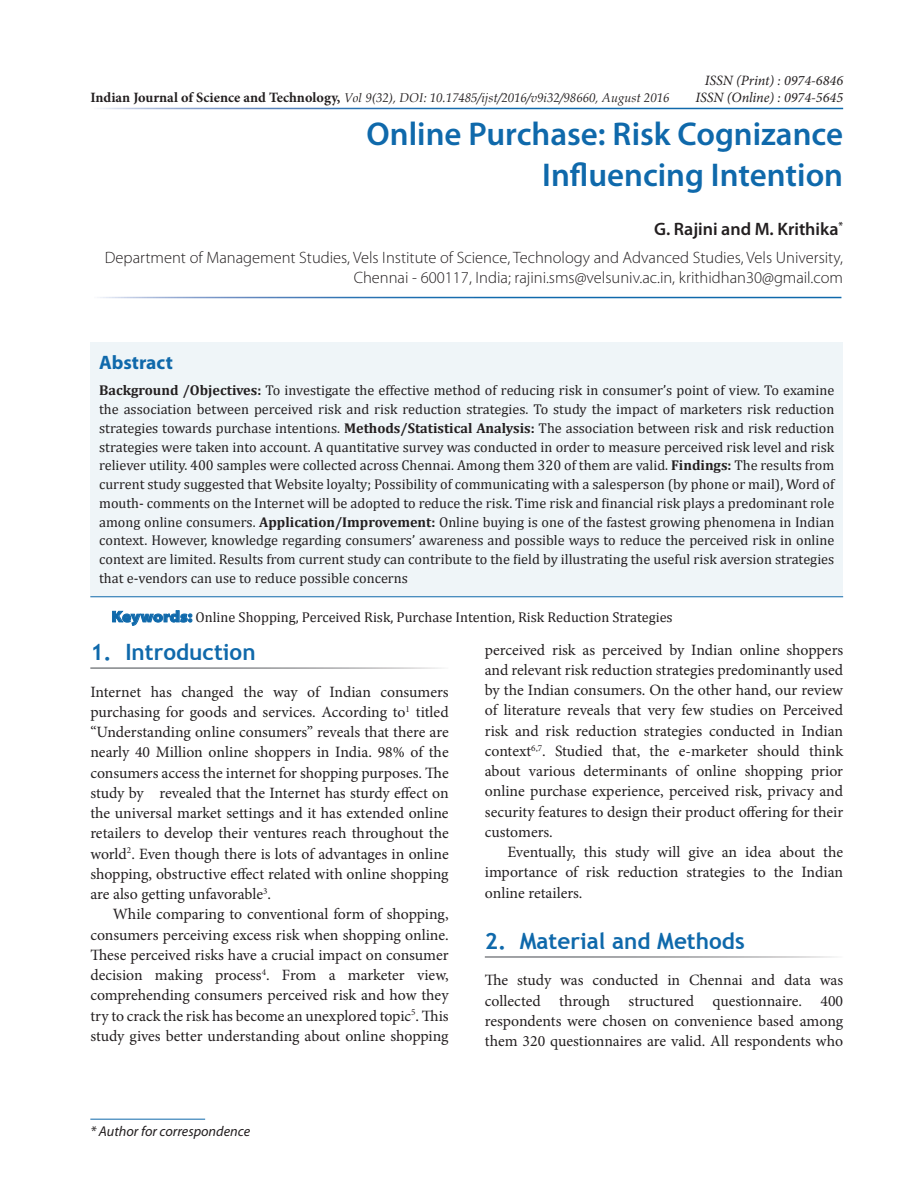
<style>
.page{position:relative;width:918px;height:1188px;background:#fff}
.page>*{position:absolute;margin:0;border:0;box-sizing:border-box;transform-origin:0 0}
.Heading{font:600 33px/40.5px "Myriad Pro";color:#0f69ab;text-align:right}
.Body_Head{font:700 22.5px "Trebuchet MS";color:#0f69ab}
.Abstract_Header{font:700 19.5px "Myriad Pro";color:#0f69ab}
.Authors{font:600 18px "Myriad Pro";color:#231f20}
.Author_Affiliations{font:300 16.5px/19.8px "Myriad Pro";color:#231f20;text-align:right}
.Body_Text_Ind_F{font:15.75px/20.2px "Minion Pro";letter-spacing:-.005em;color:#231f20;text-align:justify}
.Body_Text{font:15.75px/20.2px "Minion Pro";color:#231f20;text-align:justify}
.Body_Text_Ind_L{font:15.75px/20.2px "Minion Pro";color:#231f20;text-align:justify}
.Abstract_Body{font:14.25px/18.8px "Cambria";color:#231f20;text-align:justify}
.KeywordText{font:14.25px "Cambria";color:#231f20}
.t1{font:italic 14.25px/17.1px "Minion Pro";color:#231f20;text-align:right}
.t2{font:italic 14.25px "Myriad Pro";color:#231f20}
.t3{font:italic 12.75px "Book Antiqua";color:#231f20}
.s1{font-family:"Minion Pro";font-weight:700;font-style:normal;font-size:14.25px}
.s2{font-weight:700}
.s3{font-family:"Myriad Pro";font-weight:900;font-stretch:semi-expanded;font-size:15.75px;color:#0f69ab}
</style>
<div class="page">
<hr style="left:90px;top:1119px;width:115px;height:1px;background:#0f69ab">
<div style="left:90px;top:342px;width:753px;height:255px;background:#eff5f8"></div>
<hr style="left:90px;top:596px;width:753px;height:1px;background:#0f69ab">
<svg style="left:112px;top:611px;width:80px;height:15px"></svg>
<p class="t3" style="left:90px;top:88px;width:581px"><span class="s1">Indian Journal of Science and Technology,</span> Vol 9(32), DOI: 10.17485/ijst/2016/v9i32/98660, August 2016</p>
<p class="t1" style="left:695px;top:71px;width:149px">ISSN (Print) : 0974-6846<br>ISSN (Online) : 0974-5645</p>
<p class="Heading" style="left:367px;top:113px;width:478px">Online Purchase: Risk Cognizance<br>Influencing Intention</p>
<p class="Authors" style="left:654px;top:217px;width:191px">G. Rajini and M. Krithika<sup>*</sup></p>
<p class="Author_Affiliations" style="left:105px;top:248px;width:740px">Department of Management Studies, Vels Institute of Science, Technology and Advanced Studies, Vels University,<br>Chennai - 600117, India; rajini.sms@velsuniv.ac.in, krithidhan30@gmail.com</p>
<p class="Abstract_Header" style="left:99px;top:352px;width:75px">Abstract</p>
<p class="Abstract_Body" style="left:99px;top:381px;width:737px"><span class="s2">Background /Objectives:</span> To investigate the effective method of reducing risk in consumer’s point of view. To examine the association between perceived risk and risk reduction strategies. To study the impact of marketers risk reduction strategies towards purchase intentions. <span class="s2">Methods/Statistical Analysis:</span> The association between risk and risk reduction strategies were taken into account. A quantitative survey was conducted in order to measure perceived risk level and risk reliever utility. 400 samples were collected across Chennai. Among them 320 of them are valid. <span class="s2">Findings:</span> The results from current study suggested that Website loyalty; Possibility of communicating with a salesperson (by phone or mail), Word of mouth- comments on the Internet will be adopted to reduce the risk. Time risk and financial risk plays a predominant role among online consumers. <span class="s2">Application/Improvement:</span> Online buying is one of the fastest growing phenomena in Indian context. However, knowledge regarding consumers’ awareness and possible ways to reduce the perceived risk in online context are limited. Results from current study can contribute to the field by illustrating the useful risk aversion strategies that e-vendors can use to reduce possible concerns</p>
<p class="KeywordText" style="left:112px;top:609px;width:563px"><span class="s3">Keywords:</span> Online Shopping, Perceived Risk, Purchase Intention, Risk Reduction Strategies</p>
<p class="Body_Head" style="left:90px;top:638px;width:167px">1. Introduction</p>
<p class="Body_Text" style="left:90px;top:681px;width:360px">Internet has changed the way of Indian consumers purchasing for goods and services. According to<sup>1</sup> titled “Understanding online consumers” reveals that there are nearly 40 Million online shoppers in India. 98% of the consumers access the internet for shopping purposes. The study by revealed that the Internet has sturdy effect on the universal market settings and it has extended online retailers to develop their ventures reach throughout the world<sup>2</sup>. Even though there is lots of advantages in online shopping, obstructive effect related with online shopping are also getting unfavorable<sup>3</sup>.</p>
<p class="Body_Text_Ind_F" style="left:90px;top:904px;width:360px;text-indent:23px">While comparing to conventional form of shopping, consumers perceiving excess risk when shopping online.<br>These perceived risks have a crucial impact on consumer decision making process<sup>4</sup>. From a marketer view, comprehending consumers perceived risk and how they try to crack the risk has become an unexplored topic<sup>5</sup>. This study gives better understanding about online shopping</p>
<p class="t2" style="left:90px;top:1124px;width:161px">* Author for correspondence</p>
<p class="Body_Text_Ind_F" style="left:485px;top:639px;width:360px">perceived risk as perceived by Indian online shoppers and relevant risk reduction strategies predominantly used by the Indian consumers. On the other hand, our review of literature reveals that very few studies on Perceived risk and risk reduction strategies conducted in Indian context<sup>6,7</sup>. Studied that, the e-marketer should think about various determinants of online shopping prior online purchase experience, perceived risk, privacy and security features to design their product offering for their customers.</p>
<p class="Body_Text_Ind_L" style="left:485px;top:842px;width:360px;text-indent:23px">Eventually, this study will give an idea about the importance of risk reduction strategies to the Indian online retailers.</p>
<p class="Body_Head" style="left:485px;top:927px;width:261px">2. Material and Methods</p>
<p class="Body_Text" style="left:485px;top:970px;width:360px">The study was conducted in Chennai and data was collected through structured questionnaire. 400 respondents were chosen on convenience based among them 320 questionnaires are valid. All respondents who</p>
</div>
